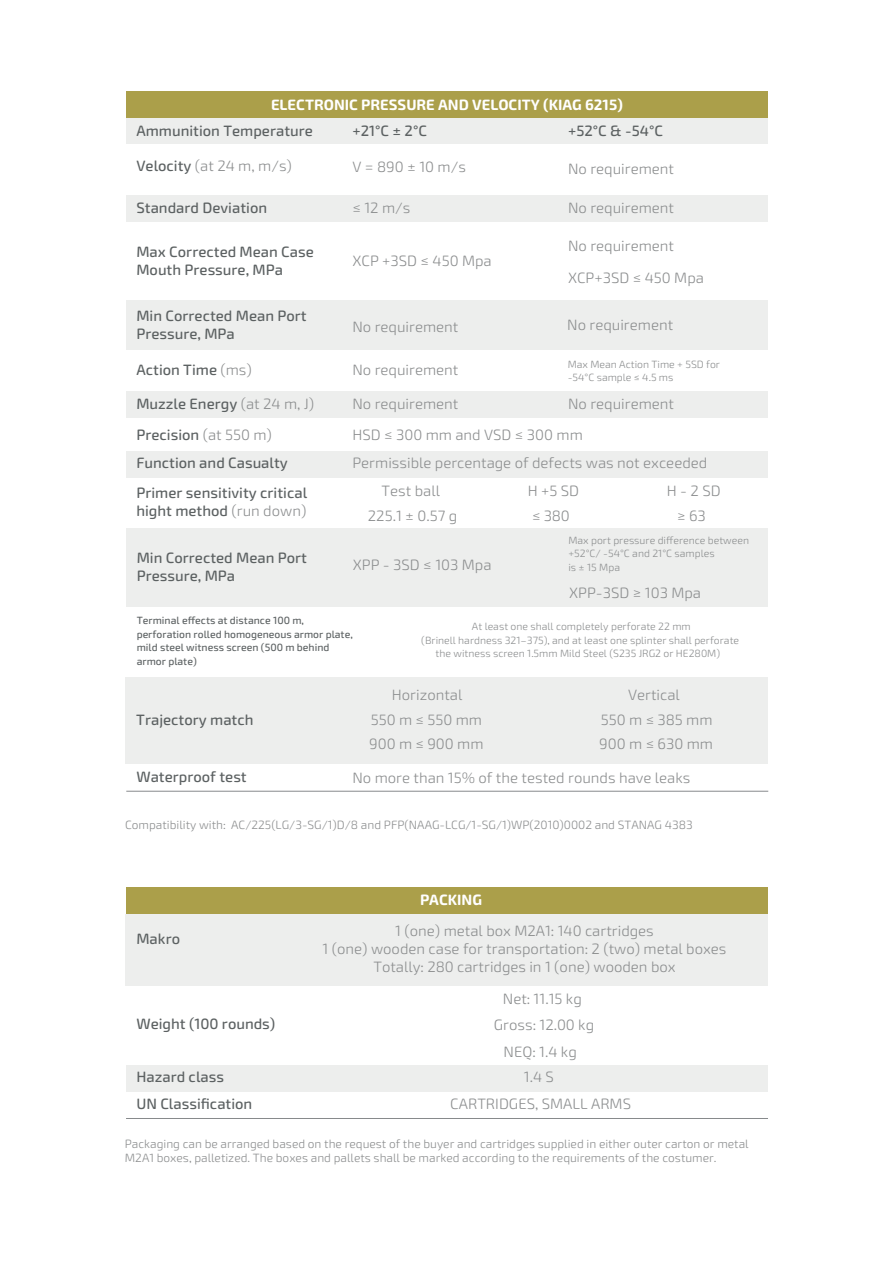
<style>
.page{position:relative;width:893px;height:1263px;background:#fff}
.page>*{position:absolute;margin:0;border:0;box-sizing:border-box;transform-origin:0 0}
.t1{font:300 15px/18px "Exo Soft";color:#8c8e8f;text-align:center}
.t2{font:500 15px/18px "Exo Soft";color:#5c6162}
.t3{font:700 15px "Exo Soft W05";color:#fff}
.t4{font:300 12px/14.4px "Exo Soft";color:#8c8e8f}
.t5{font:300 10.5px/13.5px "Exo Soft";color:#8c8e8f}
.t6{font:500 10.5px/13.5px "Exo Soft";color:#5e6364}
.s1{font-weight:500;color:#5c6162}
.s2{font-weight:300;color:#8c8e8f}
</style>
<div class="page">
<div style="left:126px;top:1065px;width:642px;height:26px;background:#edeeed"></div>
<div style="left:126px;top:914px;width:642px;height:72px;background:#edeeed"></div>
<div style="left:126px;top:678px;width:642px;height:86px;background:#edeeed"></div>
<div style="left:126px;top:451px;width:642px;height:26px;background:#edeeed"></div>
<div style="left:126px;top:301px;width:642px;height:49px;background:#edeeed"></div>
<div style="left:126px;top:195px;width:642px;height:27px;background:#edeeed"></div>
<div style="left:126px;top:888px;width:642px;height:26px;background:#ab9f4a"></div>
<div style="left:126px;top:117px;width:642px;height:27px;background:#edeeed"></div>
<div style="left:126px;top:391px;width:642px;height:27px;background:#edeeed"></div>
<div style="left:126px;top:91px;width:642px;height:27px;background:#ab9f4a"></div>
<div style="left:126px;top:529px;width:642px;height:78px;background:#edeeed"></div>
<hr style="left:126px;top:791px;width:642px;height:1px;background:#878a8c">
<hr style="left:126px;top:1118px;width:642px;height:1px;background:#878a8c">
<p class="t3" style="left:271px;top:95px;width:353px">ELECTRONIC PRESSURE AND VELOCITY (KIAG 6215)</p>
<p class="t2" style="left:136px;top:122px;width:178px">Ammunition Temperature</p>
<p class="t2" style="left:352px;top:122px;width:76px">+21°C ± 2°C</p>
<p class="t2" style="left:568px;top:122px;width:96px">+52°C &amp; -54°C</p>
<p class="t1" style="left:136px;top:157px;width:157px"><span class="s1">Velocity</span> (at 24 m, m/s)</p>
<p class="t1" style="left:352px;top:157px;width:115px">V = 890 ± 10 m/s</p>
<p class="t1" style="left:568px;top:160px;width:108px">No requirement</p>
<p class="t2" style="left:136px;top:199px;width:132px">Standard Deviation</p>
<p class="t1" style="left:352px;top:199px;width:60px">≤ 12 m/s</p>
<p class="t1" style="left:568px;top:199px;width:108px">No requirement</p>
<p class="t1" style="left:568px;top:237px;width:108px">No requirement</p>
<p class="t2" style="left:136px;top:243px;width:179px">Max Corrected Mean Case<br>Mouth Pressure, MPa</p>
<p class="t1" style="left:352px;top:252px;width:141px">XCP +3SD ≤ 450 Mpa</p>
<p class="t1" style="left:568px;top:269px;width:137px">XCP+3SD ≤ 450 Mpa</p>
<p class="t2" style="left:136px;top:307px;width:172px">Min Corrected Mean Port<br>Pressure, MPa</p>
<p class="t1" style="left:352px;top:318px;width:108px">No requirement</p>
<p class="t1" style="left:567px;top:316px;width:108px">No requirement</p>
<p class="t5" style="left:568px;top:357px;width:154px">Max Mean Action Time + 5SD for -54°C sample ≤ 4.5 ms</p>
<p class="t2" style="left:136px;top:361px;width:117px">Action Time <span class="s2">(ms)</span></p>
<p class="t1" style="left:352px;top:361px;width:108px">No requirement</p>
<p class="t2" style="left:136px;top:395px;width:179px">Muzzle Energy <span class="s2">(at 24 m, J)</span></p>
<p class="t1" style="left:352px;top:395px;width:108px">No requirement</p>
<p class="t1" style="left:568px;top:395px;width:108px">No requirement</p>
<p class="t2" style="left:136px;top:425px;width:137px">Precision <span class="s2">(at 550 m)</span></p>
<p class="t1" style="left:352px;top:426px;width:232px">HSD ≤ 300 mm and VSD ≤ 300 mm</p>
<p class="t2" style="left:136px;top:454px;width:153px">Function and Casualty</p>
<p class="t1" style="left:352px;top:454px;width:356px">Permissible percentage of defects was not exceeded</p>
<p class="t2" style="left:136px;top:484px;width:172px">Primer sensitivity critical hight method <span class="s2">(run down)</span></p>
<p class="t1" style="left:382px;top:482px;width:60px">Test ball</p>
<p class="t1" style="left:528px;top:482px;width:53px">H +5 SD</p>
<p class="t1" style="left:368px;top:507px;width:91px">225.1 ± 0.57 g</p>
<p class="t1" style="left:532px;top:507px;width:39px">≤ 380</p>
<p class="t1" style="left:667px;top:479px;width:55px;line-height:24.9px">H - 2 SD ≥ 63</p>
<p class="t2" style="left:137px;top:548px;width:172px">Min Corrected Mean Port<br>Pressure, MPa</p>
<p class="t1" style="left:353px;top:556px;width:140px">XPP - 3SD ≤ 103 Mpa</p>
<p class="t5" style="left:568px;top:534px;width:182px">Max port pressure difference between +52°C/ -54°C and 21°C samples<br>is ± 15 Mpa</p>
<p class="t1" style="left:569px;top:584px;width:134px">XPP-3SD ≥ 103 Mpa</p>
<p class="t6" style="left:137px;top:614px;width:218px">Terminal effects at distance 100 m, perforation rolled homogeneous armor plate, mild steel witness screen (500 m behind armor plate)</p>
<p class="t5" style="left:421px;top:620px;width:319px;text-align:center">At least one shall completely perforate 22 mm<br>(Brinell hardness 321–375), and at least one splinter shall perforate the witness screen 1.5mm Mild Steel (S235 JRG2 or HE280M)</p>
<p class="t2" style="left:136px;top:711px;width:119px">Trajectory match</p>
<p class="t2" style="left:136px;top:768px;width:112px">Waterproof test</p>
<p class="t1" style="left:392px;top:686px;width:72px">Horizontal</p>
<p class="t1" style="left:628px;top:686px;width:53px">Vertical</p>
<p class="t1" style="left:371px;top:711px;width:113px">550 m ≤ 550 mm</p>
<p class="t1" style="left:601px;top:711px;width:113px">550 m ≤ 385 mm</p>
<p class="t1" style="left:369px;top:735px;width:116px">900 m ≤ 900 mm</p>
<p class="t1" style="left:599px;top:735px;width:115px">900 m ≤ 630 mm</p>
<p class="t1" style="left:352px;top:768px;width:340px">No more than 15% of the tested rounds have leaks</p>
<p class="t4" style="left:125px;top:818px;width:569px">Compatibility with: AC/225(LG/3-SG/1)D/8 and PFP(NAAG-LCG/1-SG/1)WP(2010)0002 and STANAG 4383</p>
<p class="t2" style="left:136px;top:930px;width:45px">Makro</p>
<p class="t2" style="left:136px;top:1015px;width:140px">Weight (100 rounds)</p>
<p class="t2" style="left:136px;top:1064px;width:117px;line-height:26.8px">Hazard class<br>UN Classification</p>
<p class="t3" style="left:420px;top:891px;width:64px">PACKING</p>
<p class="t1" style="left:323px;top:921px;width:405px">1 (one) metal box M2A1: 140 cartridges<br>1 (one) wooden case for transportation: 2 (two) metal boxes<br>Totally: 280 cartridges in 1 (one) wooden box</p>
<p class="t1" style="left:494px;top:985px;width:102px;line-height:26.5px">Net: 11.15 kg<br>Gross: 12.00 kg<br>NEQ: 1.4 kg</p>
<p class="t1" style="left:450px;top:1064px;width:182px;line-height:26.8px">1.4 S<br>CARTRIDGES, SMALL ARMS</p>
<p class="t4" style="left:125px;top:1136px;width:625px">Packaging can be arranged based on the request of the buyer and cartridges supplied in either outer carton or metal<br>M2A1 boxes, palletized. The boxes and pallets shall be marked according to the requirements of the costumer.</p>
</div>
